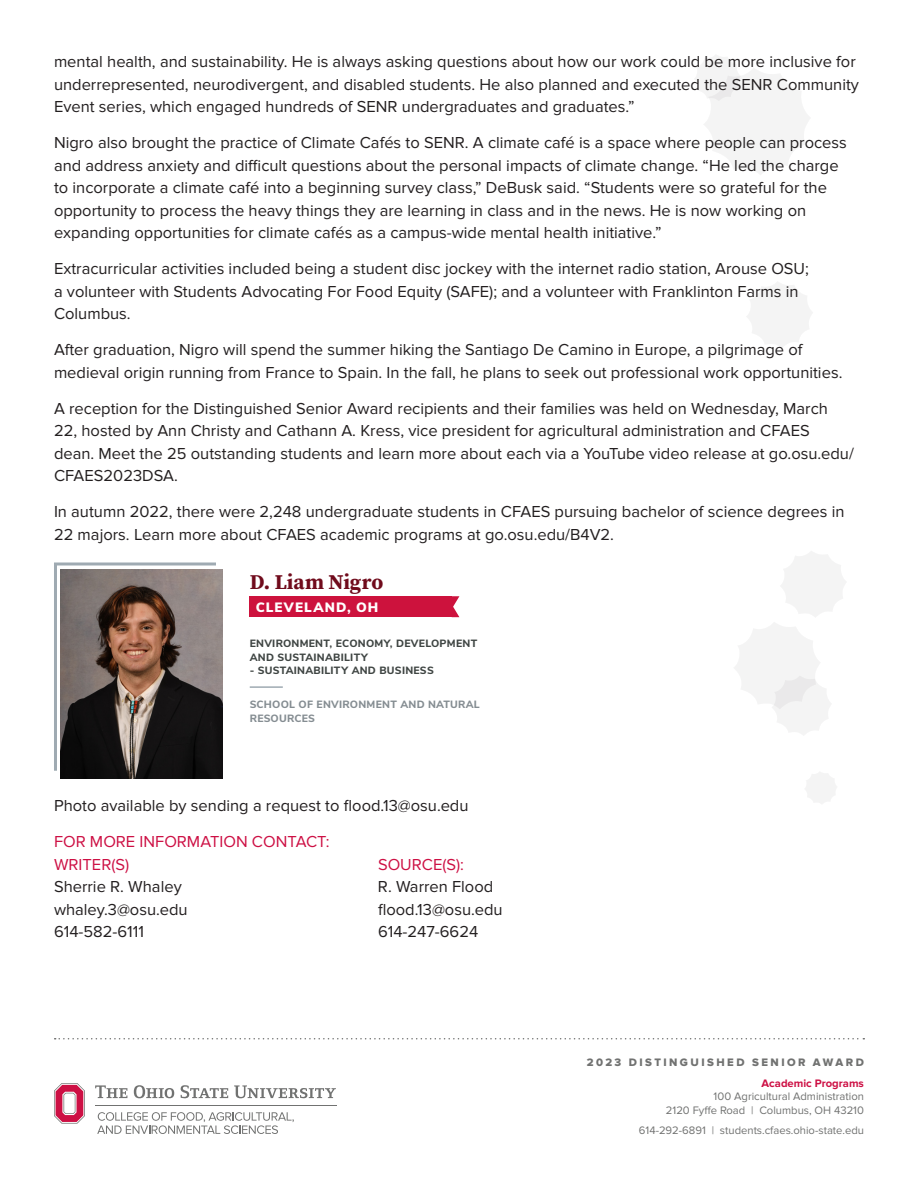
<style>
.page{position:relative;width:918px;height:1188px;background:#fff}
.page>*{position:absolute;margin:0;border:0;box-sizing:border-box;transform-origin:0 0}
.t1{font:700 21px "Buckeye Serif 2";color:#700b1c}
.Body_Copy{font:16.5px/22.5px "Proxima Nova";color:#231f20}
.Body_Copy-2{font:16.5px/22.5px "Proxima Nova";color:#cd1044}
.t2{font:900 13.5px "Buckeye Sans";letter-spacing:.085em;color:#fff}
.t3{font:11.25px/13.5px "Proxima Nova";color:#717271;text-align:right}
.t4{font:11.25px "Proxima Nova Extrabld";letter-spacing:.22em;color:#717271}
.t5{font:700 11.25px "Proxima Nova";color:#cd1044}
.t6{font:800 10.5px/13.5px "Buckeye Sans";letter-spacing:.025em;color:#3f4543}
.t7{font:800 10.5px/13.5px "Buckeye Sans";letter-spacing:.025em;color:#858d92}
</style>
<div class="page">
<svg style="left:55px;top:1038px;width:809px;height:2px"></svg>
<svg style="left:97px;top:1112px;width:197px;height:22px"></svg>
<svg style="left:54px;top:1083px;width:31px;height:41px"></svg>
<hr style="left:95px;top:1105px;width:242px;height:1px;background:#717271">
<svg style="left:95px;top:1085px;width:32px;height:13px"></svg>
<svg style="left:134px;top:1085px;width:40px;height:13px"></svg>
<svg style="left:181px;top:1085px;width:47px;height:13px"></svg>
<svg style="left:234px;top:1085px;width:102px;height:13px"></svg>
<svg style="left:747px;top:282px;width:65px;height:65px"></svg>
<svg style="left:695px;top:55px;width:115px;height:120px"></svg>
<svg style="left:805px;top:772px;width:31px;height:32px"></svg>
<svg style="left:735px;top:551px;width:111px;height:184px"></svg>
<hr style="left:250px;top:686px;width:33px;height:2px;background:#9faab2">
<img style="left:61px;top:569px;width:162px;height:209px">
<svg style="left:54px;top:562px;width:165px;height:212px;background:#655954"></svg>
<div style="left:250px;top:596px;width:202px;height:21px;background:#cd123d"></div>
<svg style="left:452px;top:596px;width:7px;height:21px"></svg>
<p class="Body_Copy" style="left:54px;top:51px;width:806px">mental health, and sustainability. He is always asking questions about how our work could be more inclusive for underrepresented, neurodivergent, and disabled students. He also planned and executed the SENR Community<br>Event series, which engaged hundreds of SENR undergraduates and graduates.”</p>
<p class="Body_Copy" style="left:54px;top:132px;width:794px">Nigro also brought the practice of Climate Cafés to SENR. A climate café is a space where people can process and address anxiety and difficult questions about the personal impacts of climate change. “He led the charge to incorporate a climate café into a beginning survey class,” DeBusk said. “Students were so grateful for the opportunity to process the heavy things they are learning in class and in the news. He is now working on expanding opportunities for climate cafés as a campus-wide mental health initiative.”</p>
<p class="Body_Copy" style="left:54px;top:258px;width:756px">Extracurricular activities included being a student disc jockey with the internet radio station, Arouse OSU; a volunteer with Students Advocating For Food Equity (SAFE); and a volunteer with Franklinton Farms in<br>Columbus.</p>
<p class="Body_Copy" style="left:54px;top:339px;width:790px">After graduation, Nigro will spend the summer hiking the Santiago De Camino in Europe, a pilgrimage of medieval origin running from France to Spain. In the fall, he plans to seek out professional work opportunities.</p>
<p class="Body_Copy" style="left:54px;top:397px;width:801px">A reception for the Distinguished Senior Award recipients and their families was held on Wednesday, March 22, hosted by Ann Christy and Cathann A. Kress, vice president for agricultural administration and CFAES dean. Meet the 25 outstanding students and learn more about each via a YouTube video release at go.osu.edu/ CFAES2023DSA.</p>
<p class="Body_Copy" style="left:54px;top:501px;width:792px">In autumn 2022, there were 2,248 undergraduate students in CFAES pursuing bachelor of science degrees in<br>22 majors. Learn more about CFAES academic programs at go.osu.edu/B4V2.</p>
<p class="t1" style="left:250px;top:570px;width:135px">D. Liam Nigro</p>
<p class="t2" style="left:256px;top:597px;width:124px">CLEVELAND, OH</p>
<p class="t6" style="left:250px;top:636px;width:229px">ENVIRONMENT, ECONOMY, DEVELOPMENT<br>AND SUSTAINABILITY</p>
<p class="t6" style="left:250px;top:663px;width:186px">- SUSTAINABILITY AND BUSINESS</p>
<p class="t7" style="left:250px;top:697px;width:232px">SCHOOL OF ENVIRONMENT AND NATURAL<br>RESOURCES</p>
<p class="Body_Copy" style="left:54px;top:795px;width:416px">Photo available by sending a request to flood.13@osu.edu</p>
<p class="Body_Copy-2" style="left:54px;top:831px;width:277px">FOR MORE INFORMATION CONTACT:<br>WRITER(S)</p>
<p class="Body_Copy-2" style="left:378px;top:853px;width:88px">SOURCE(S):</p>
<p class="Body_Copy" style="left:54px;top:876px;width:129px">Sherrie R. Whaley</p>
<p class="Body_Copy" style="left:378px;top:876px;width:117px">R. Warren Flood</p>
<p class="Body_Copy" style="left:54px;top:898px;width:135px">whaley.3@osu.edu</p>
<p class="Body_Copy" style="left:378px;top:898px;width:126px">flood.13@osu.edu</p>
<p class="Body_Copy" style="left:54px;top:921px;width:92px">614-582-6111</p>
<p class="Body_Copy" style="left:378px;top:921px;width:102px">614-247-6624</p>
<p class="t4" style="left:587px;top:1056px;width:279px">2023 DISTINGUISHED SENIOR AWARD</p>
<p class="t5" style="left:762px;top:1077px;width:104px">Academic Programs</p>
<p class="t3" style="left:666px;top:1090px;width:200px">100 Agricultural Administration<br>2120 Fyffe Road | Columbus, OH 43210</p>
<p class="t3" style="left:639px;top:1124px;width:227px">614-292-6891 | students.cfaes.ohio-state.edu</p>
</div>
